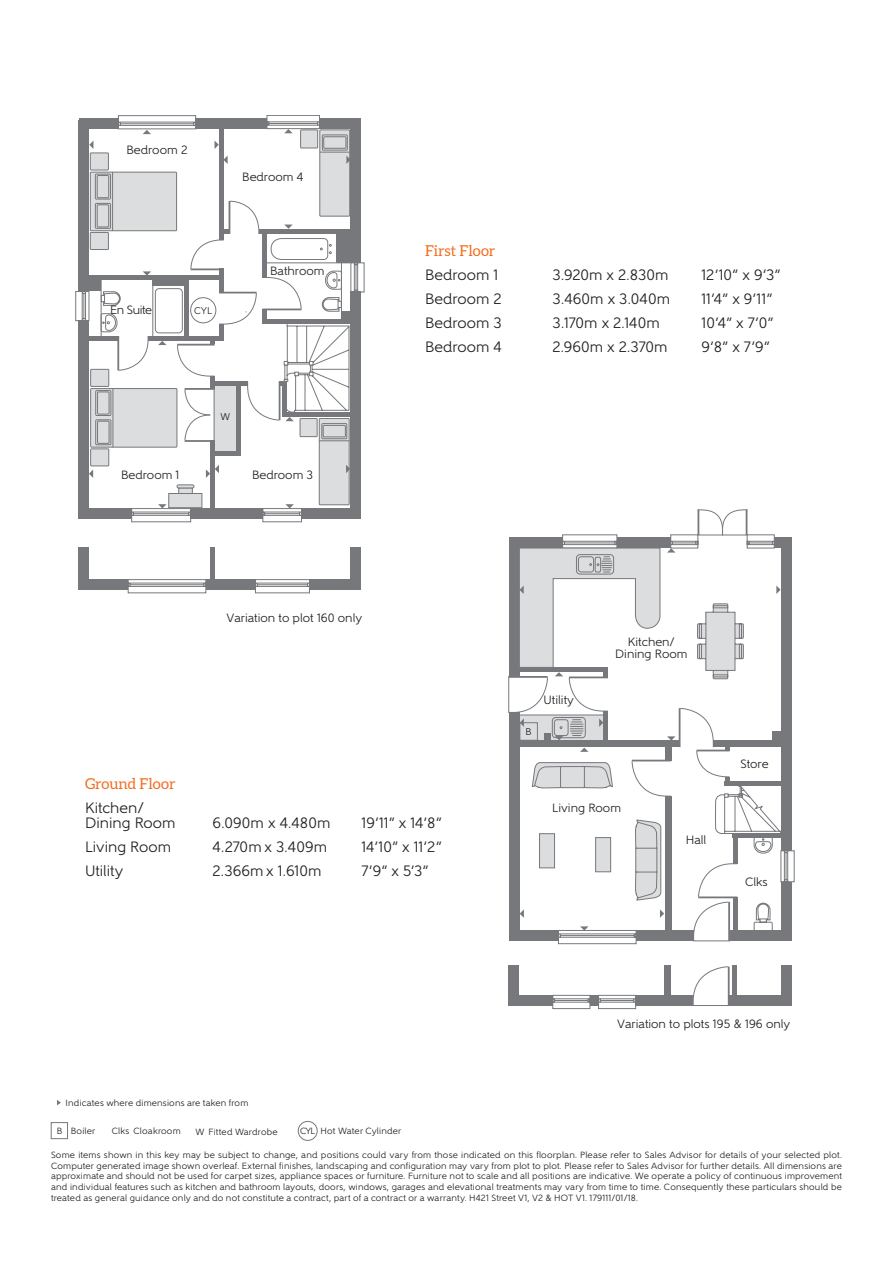
<style>
.page{position:relative;width:893px;height:1263px;background:#fff}
.page>*{position:absolute;margin:0;border:0;box-sizing:border-box;transform-origin:0 0}
.t1{font:15px "Gentleman 500";letter-spacing:.005em;color:#231f20}
.t2{font:15px "Aleo";color:#f36e21}
.t3{font:12px/12px "Gentleman 500";color:#231f20;text-align:center}
.t4{font:9.75px "Gentleman 500";color:#231f20}
.t5{font:9px/10.8px "Gentleman 500";letter-spacing:.02em;color:#231f20;text-align:justify}
</style>
<div class="page">
<div style="left:91px;top:388px;width:86px;height:59px;background:#dcdddf"></div>
<div style="left:90px;top:388px;width:87px;height:59px;border:1px solid #76787b"></div>
<div style="left:91px;top:369px;width:18px;height:17px;background:#dcdddf"></div>
<div style="left:90px;top:369px;width:19px;height:18px;border:1px solid #76787b"></div>
<div style="left:91px;top:449px;width:18px;height:17px;background:#dcdddf"></div>
<div style="left:90px;top:449px;width:19px;height:17px;border:1px solid #76787b"></div>
<div style="left:319px;top:418px;width:30px;height:87px;background:#dcdddf"></div>
<div style="left:319px;top:418px;width:30px;height:87px;border:1px solid #76787b"></div>
<div style="left:168px;top:493px;width:34px;height:15px;background:#dcdddf;border:1px solid #76787b"></div>
<svg style="left:178px;top:488px;width:15px;height:6px"></svg>
<div style="left:177px;top:485px;width:17px;height:3px;border:1px solid #76787b"></div>
<svg style="left:89px;top:469px;width:4px;height:9px"></svg>
<svg style="left:206px;top:465px;width:13px;height:13px"></svg>
<svg style="left:346px;top:465px;width:4px;height:8px"></svg>
<div style="left:214px;top:385px;width:23px;height:67px;background:#dcdddf;border:1px solid #76787b"></div>
<hr style="left:262px;top:320px;width:96px;height:4px;background:#76787b">
<div style="left:283px;top:412px;width:75px;height:5px;background:#76787b"></div>
<hr style="left:82px;top:336px;width:37px;height:4px;background:#76787b">
<hr style="left:210px;top:452px;width:30px;height:4px;background:#76787b">
<hr style="left:236px;top:384px;width:4px;height:71px;background:#76787b">
<svg style="left:75px;top:115px;width:290px;height:206px"></svg>
<svg style="left:95px;top:172px;width:255px;height:275px"></svg>
<div style="left:351px;top:291px;width:10px;height:223px;background:#76787b"></div>
<div style="left:302px;top:508px;width:59px;height:11px;background:#76787b"></div>
<div style="left:79px;top:508px;width:53px;height:11px;background:#76787b"></div>
<div style="left:79px;top:320px;width:10px;height:194px;background:#76787b"></div>
<div style="left:210px;top:440px;width:5px;height:71px;background:#76787b"></div>
<svg style="left:131px;top:504px;width:171px;height:18px"></svg>
<div style="left:351px;top:547px;width:10px;height:38px;background:#76787b"></div>
<div style="left:309px;top:579px;width:52px;height:11px;background:#76787b"></div>
<div style="left:79px;top:579px;width:49px;height:11px;background:#76787b"></div>
<div style="left:79px;top:547px;width:10px;height:38px;background:#76787b"></div>
<div style="left:210px;top:547px;width:5px;height:35px;background:#76787b"></div>
<svg style="left:128px;top:579px;width:182px;height:14px"></svg>
<div style="left:781px;top:882px;width:10px;height:52px;background:#76787b"></div>
<svg style="left:782px;top:537px;width:13px;height:345px"></svg>
<div style="left:772px;top:731px;width:12px;height:11px;background:#76787b"></div>
<div style="left:781px;top:965px;width:10px;height:35px;background:#76787b"></div>
<div style="left:729px;top:995px;width:62px;height:11px;background:#76787b"></div>
<div style="left:636px;top:995px;width:57px;height:11px;background:#76787b"></div>
<div style="left:509px;top:995px;width:44px;height:11px;background:#76787b"></div>
<div style="left:509px;top:965px;width:10px;height:41px;background:#76787b"></div>
<hr style="left:733px;top:965px;width:4px;height:32px;background:#76787b">
<div style="left:665px;top:965px;width:6px;height:32px;background:#76787b"></div>
<svg style="left:693px;top:966px;width:35px;height:40px"></svg>
<hr style="left:728px;top:966px;width:2px;height:40px;background:#76787b">
<svg style="left:552px;top:995px;width:84px;height:14px"></svg>
<div style="left:729px;top:930px;width:62px;height:11px;background:#76787b"></div>
<svg style="left:508px;top:509px;width:274px;height:435px"></svg>
<div style="left:51px;top:1122px;width:17px;height:17px;border:1px solid #76787b"></div>
<div style="left:298px;top:1121px;width:19px;height:19px;border:1px solid #76787b;border-radius:50%"></div>
<svg style="left:57px;top:1100px;width:4px;height:5px"></svg>
<p class="t3" style="left:126px;top:144px;width:63px">Bedroom 2</p>
<p class="t3" style="left:242px;top:170px;width:63px">Bedroom 4</p>
<p class="t3" style="left:110px;top:304px;width:43px">En Suite</p>
<p class="t4" style="left:194px;top:304px;width:20px">CYL</p>
<p class="t3" style="left:270px;top:265px;width:56px">Bathroom</p>
<p class="t3" style="left:121px;top:468px;width:60px">Bedroom 1</p>
<p class="t4" style="left:220px;top:411px;width:11px">W</p>
<p class="t3" style="left:252px;top:468px;width:63px">Bedroom 3</p>
<p class="t3" style="left:227px;top:611px;width:137px">Variation to plot 160 only</p>
<p class="t2" style="left:425px;top:242px;width:72px">First Floor</p>
<p class="t1" style="left:425px;top:266px;width:75px">Bedroom 1</p>
<p class="t1" style="left:553px;top:266px;width:117px">3.920m x 2.830m</p>
<p class="t1" style="left:701px;top:266px;width:81px">12’10” x 9’3”</p>
<p class="t1" style="left:425px;top:290px;width:78px">Bedroom 2</p>
<p class="t1" style="left:553px;top:290px;width:119px">3.460m x 3.040m</p>
<p class="t1" style="left:701px;top:290px;width:73px">11’4” x 9’11”</p>
<p class="t1" style="left:425px;top:314px;width:78px">Bedroom 3</p>
<p class="t1" style="left:553px;top:314px;width:109px">3.170m x 2.140m</p>
<p class="t1" style="left:701px;top:314px;width:74px">10’4” x 7’0”</p>
<p class="t1" style="left:425px;top:338px;width:78px">Bedroom 4</p>
<p class="t1" style="left:553px;top:338px;width:116px">2.960m x 2.370m</p>
<p class="t1" style="left:701px;top:338px;width:70px">9’8” x 7’9”</p>
<p class="t4" style="left:525px;top:725px;width:8px">B</p>
<p class="t3" style="left:543px;top:694px;width:32px">Utility</p>
<p class="t3" style="left:615px;top:636px;width:74px">Kitchen/<br>Dining Room</p>
<p class="t3" style="left:740px;top:758px;width:30px">Store</p>
<p class="t2" style="left:85px;top:775px;width:92px">Ground Floor</p>
<p class="t1" style="left:85px;top:799px;width:60px">Kitchen/</p>
<p class="t1" style="left:85px;top:814px;width:92px">Dining Room</p>
<p class="t1" style="left:213px;top:814px;width:119px">6.090m x 4.480m</p>
<p class="t1" style="left:361px;top:814px;width:82px">19’11” x 14’8”</p>
<p class="t1" style="left:85px;top:838px;width:88px">Living Room</p>
<p class="t1" style="left:213px;top:838px;width:116px">4.270m x 3.409m</p>
<p class="t1" style="left:361px;top:838px;width:82px">14’10” x 11’2”</p>
<p class="t1" style="left:85px;top:862px;width:40px">Utility</p>
<p class="t1" style="left:213px;top:862px;width:110px">2.366m x 1.610m</p>
<p class="t1" style="left:361px;top:862px;width:69px">7’9” x 5’3”</p>
<p class="t5" style="left:66px;top:1097px;width:184px">Indicates where dimensions are taken from</p>
<p class="t5" style="left:57px;top:1125px;width:7px">B</p>
<p class="t5" style="left:71px;top:1125px;width:26px">Boiler</p>
<p class="t5" style="left:112px;top:1125px;width:19px">Clks</p>
<p class="t5" style="left:134px;top:1125px;width:49px">Cloakroom</p>
<p class="t5" style="left:196px;top:1126px;width:83px">W Fitted Wardrobe</p>
<p class="t5" style="left:300px;top:1125px;width:17px">CYL</p>
<p class="t5" style="left:321px;top:1125px;width:82px">Hot Water Cylinder</p>
<p class="t3" style="left:552px;top:802px;width:70px">Living Room</p>
<p class="t3" style="left:686px;top:834px;width:22px">Hall</p>
<p class="t3" style="left:745px;top:876px;width:24px">Clks</p>
<p class="t3" style="left:617px;top:1017px;width:175px">Variation to plots 195 &amp; 196 only</p>
<p class="t5" style="left:51px;top:1149px;width:792px">Some items shown in this key may be subject to change, and positions could vary from those indicated on this floorplan. Please refer to Sales Advisor for details of your selected plot.<br>Computer generated image shown overleaf. External finishes, landscaping and configuration may vary from plot to plot. Please refer to Sales Advisor for further details. All dimensions are approximate and should not be used for carpet sizes, appliance spaces or furniture. Furniture not to scale and all positions are indicative. We operate a policy of continuous improvement and individual features such as kitchen and bathroom layouts, doors, windows, garages and elevational treatments may vary from time to time. Consequently these particulars should be treated as general guidance only and do not constitute a contract, part of a contract or a warranty. H421 Street V1, V2 &amp; HOT V1. 179111/01/18.</p>
<p class="t3" style="left:120px;top:1182px;width:70px">Living Room</p>
</div>
